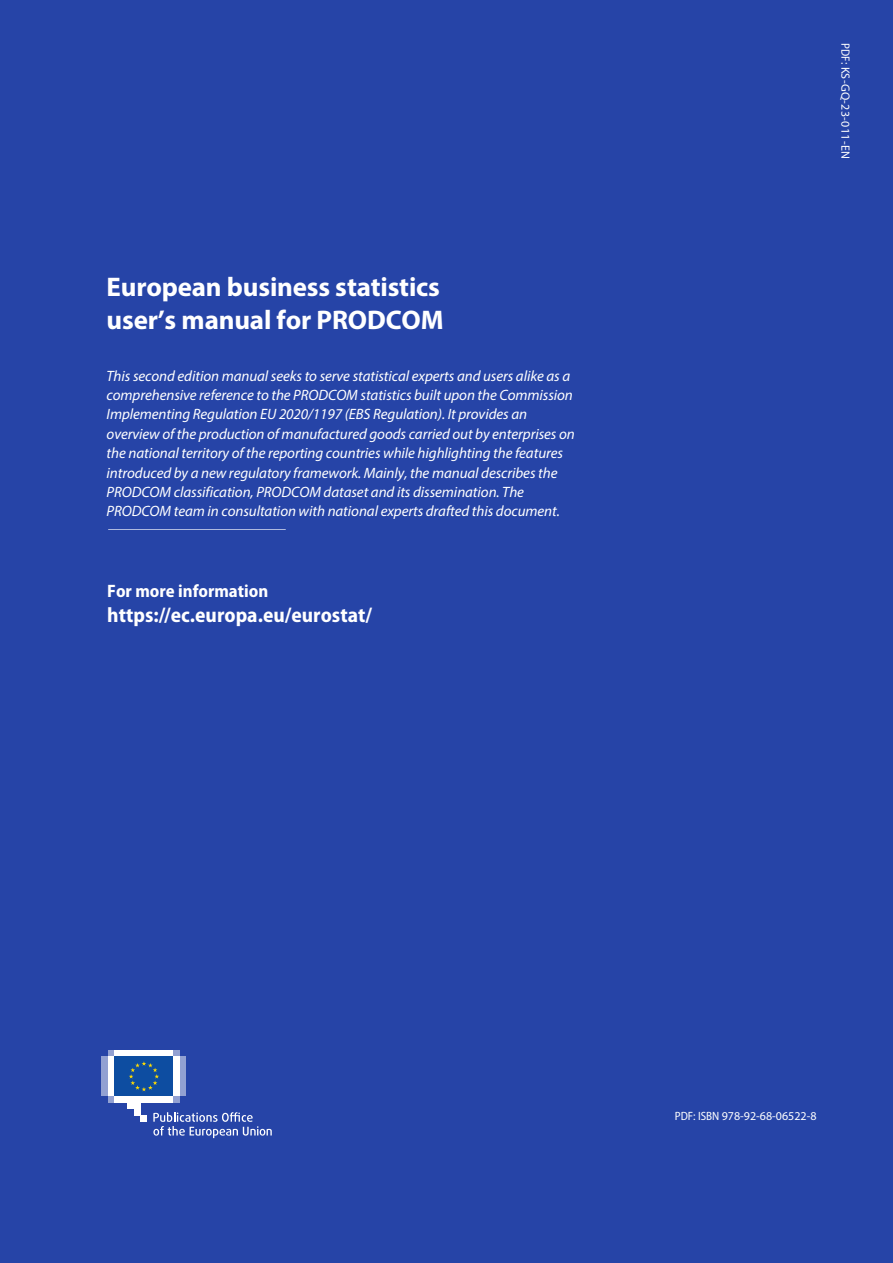
<style>
.page{position:relative;width:893px;height:1263px;background:#2644a7}
.page>*{position:absolute;margin:0;border:0;box-sizing:border-box;transform-origin:0 0}
.Back_cover_abstract{font:700 27px/33.6px "Myriad Pro";letter-spacing:-.005em;color:#fff}
.Back_cover_url{font:700 semi-condensed 21px "Myriad Pro";color:#fff}
.Back_cover_url-2{font:700 semi-condensed 18px "Myriad Pro";color:#fff}
.Back_cover_abstract-2{font:italic 15px/19.4px "Myriad Pro";letter-spacing:-.005em;color:#fff}
.t1{font:12px "Myriad Pro";color:#fff}
.t2{font:12px "Myriad Pro";letter-spacing:.025em;color:#fff}
.s1{font-stretch:semi-condensed}
</style>
<div class="page">
<svg style="left:108px;top:1096px;width:72px;height:6px"></svg>
<svg style="left:108px;top:1050px;width:72px;height:7px"></svg>
<div style="left:115px;top:1050px;width:58px;height:7px;background:#fff"></div>
<div style="left:115px;top:1096px;width:58px;height:6px;background:#fff"></div>
<div style="left:173px;top:1057px;width:7px;height:39px;background:#fff"></div>
<div style="left:180px;top:1057px;width:6px;height:39px;background:#92a1d2"></div>
<div style="left:108px;top:1057px;width:7px;height:39px;background:#fff"></div>
<div style="left:102px;top:1057px;width:6px;height:39px;background:#92a1d2"></div>
<div style="left:128px;top:1096px;width:13px;height:13px;background:#fff"></div>
<div style="left:134px;top:1096px;width:7px;height:19px;background:#fff"></div>
<div style="left:141px;top:1115px;width:6px;height:7px;background:#fff"></div>
<div style="left:115px;top:1057px;width:58px;height:39px;background:#0d4da1"></div>
<svg style="left:129px;top:1061px;width:30px;height:30px"></svg>
<svg style="left:153px;top:1112px;width:119px;height:26px"></svg>
<hr style="left:108px;top:529px;width:178px;height:1px;background:#fff">
<p class="Back_cover_abstract" style="left:107px;top:269px;width:338px">European business statistics user’s manual for PRODCOM</p>
<p class="Back_cover_abstract-2" style="left:107px;top:366px;width:470px">This second edition manual seeks to serve statistical experts and users alike as a comprehensive reference to the PRODCOM statistics built upon the Commission Implementing Regulation EU 2020/1197 (EBS Regulation). It provides an overview of the production of manufactured goods carried out by enterprises on the national territory of the reporting countries while highlighting the features introduced by a new regulatory framework. Mainly, the manual describes the PRODCOM classification, PRODCOM dataset and its dissemination. The PRODCOM team in consultation with national experts drafted this document.</p>
<p class="Back_cover_url-2" style="left:107px;top:579px;width:163px">For more information</p>
<p class="Back_cover_url" style="left:107px;top:601px;width:266px">https://ec.europa.eu/eurostat/</p>
<p class="t2" style="left:853px;top:43px;width:118px;rotate:90deg"><span class="s1">PDF:</span> KS-GQ-23-011-EN</p>
<p class="t1" style="left:675px;top:1109px;width:143px"><span class="s1">PDF: ISBN</span> 978-92-68-06522-8</p>
</div>
